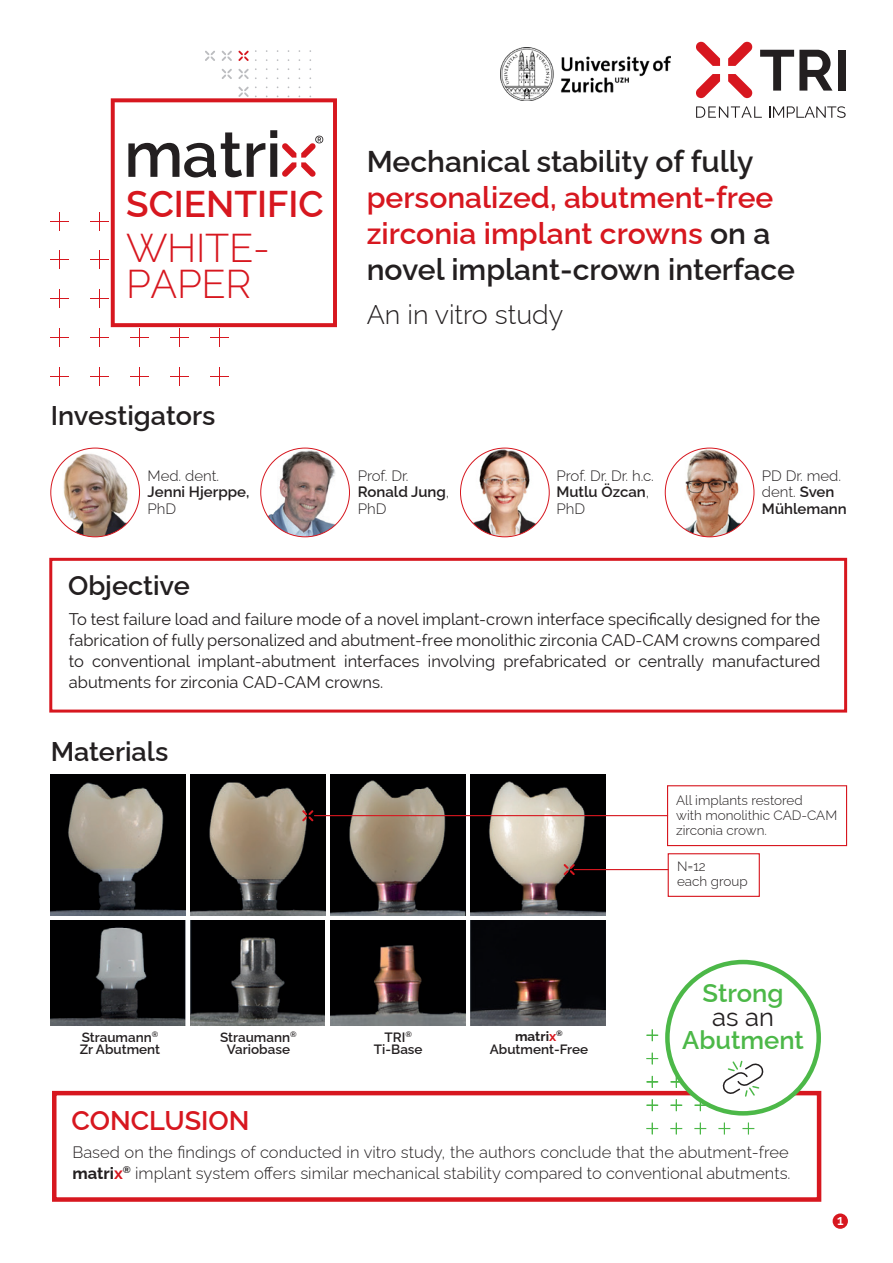
<style>
.page{position:relative;width:893px;height:1263px;background:#fff}
.page>*{position:absolute;margin:0;border:0;box-sizing:border-box;transform-origin:0 0}
.t1{font:300 40.2px/36.9px "Raleway";letter-spacing:-.01em;color:#d7171f}
.t2{font:600 37.2px "Raleway";color:#d7171f}
.t3{font:600 30px/36px "Raleway";color:#d7171f}
.t4{font:600 30px "Raleway";color:#231f20}
.t5{font:600 27px "Raleway";color:#231f20}
.t6{font:300 27px "Raleway";color:#231f20}
.t7{font:600 27px "Raleway";color:#d7171f}
.t8{font:600 25.65px "Raleway";color:#4cb848}
.t9{font:25.65px "Raleway";color:#231f20}
.t10{font:16.5px/21px "Raleway";color:#231f20;text-align:justify}
.t11{font:300 16.5px/21px "Raleway";color:#231f20}
.t12{font:300 15px/16.5px "Raleway";color:#231f20}
.t13{font:600 15px "Raleway";color:#231f20}
.t14{font:600 13.8px "Raleway";color:#fff}
.t15{font:600 13.5px/12.8px "Raleway";color:#231f20;text-align:center}
.t16{font:300 13.5px/15px "Raleway";color:#231f20}
.s1{color:#231f20}
.s2{font-weight:600}
.s3{font-weight:700}
.s4{font-weight:700;color:#d7171f}
</style>
<div class="page">
<svg style="left:760px;top:50px;width:72px;height:41px"></svg>
<div style="left:838px;top:50px;width:8px;height:41px;background:#231f20"></div>
<svg style="left:696px;top:106px;width:66px;height:12px"></svg>
<svg style="left:769px;top:106px;width:77px;height:12px"></svg>
<svg style="left:728px;top:41px;width:25px;height:25px"></svg>
<svg style="left:696px;top:41px;width:24px;height:25px"></svg>
<svg style="left:728px;top:74px;width:25px;height:24px"></svg>
<svg style="left:696px;top:74px;width:24px;height:24px"></svg>
<svg style="left:51px;top:367px;width:18px;height:18px"></svg>
<svg style="left:91px;top:367px;width:18px;height:18px"></svg>
<svg style="left:131px;top:367px;width:18px;height:18px"></svg>
<svg style="left:171px;top:367px;width:18px;height:18px"></svg>
<svg style="left:211px;top:367px;width:18px;height:18px"></svg>
<svg style="left:51px;top:328px;width:18px;height:19px"></svg>
<svg style="left:91px;top:328px;width:18px;height:19px"></svg>
<svg style="left:131px;top:328px;width:18px;height:19px"></svg>
<svg style="left:171px;top:328px;width:18px;height:19px"></svg>
<svg style="left:211px;top:328px;width:18px;height:19px"></svg>
<svg style="left:51px;top:289px;width:18px;height:19px"></svg>
<svg style="left:91px;top:289px;width:18px;height:19px"></svg>
<svg style="left:51px;top:251px;width:18px;height:18px"></svg>
<svg style="left:91px;top:251px;width:18px;height:18px"></svg>
<svg style="left:51px;top:212px;width:18px;height:18px"></svg>
<svg style="left:90px;top:212px;width:19px;height:19px"></svg>
<svg style="left:238px;top:51px;width:11px;height:10px"></svg>
<svg style="left:222px;top:51px;width:10px;height:10px"></svg>
<svg style="left:205px;top:51px;width:10px;height:10px"></svg>
<svg style="left:238px;top:69px;width:11px;height:10px"></svg>
<svg style="left:238px;top:87px;width:11px;height:10px"></svg>
<svg style="left:222px;top:69px;width:10px;height:10px"></svg>
<svg style="left:111px;top:98px;width:226px;height:229px"></svg>
<svg style="left:128px;top:130px;width:195px;height:47px"></svg>
<img style="left:51px;top:920px;width:135px;height:105px">
<img style="left:190px;top:920px;width:135px;height:105px">
<img style="left:331px;top:920px;width:135px;height:105px">
<img style="left:470px;top:920px;width:135px;height:105px">
<img style="left:51px;top:774px;width:135px;height:142px">
<img style="left:191px;top:774px;width:134px;height:142px">
<img style="left:331px;top:774px;width:134px;height:142px">
<img style="left:470px;top:774px;width:135px;height:142px">
<svg style="left:302px;top:810px;width:11px;height:11px"></svg>
<hr style="left:314px;top:815px;width:354px;height:1px;background:#d7171f">
<div style="left:667px;top:785px;width:180px;height:61px;border:1px solid #d7171f"></div>
<svg style="left:564px;top:864px;width:11px;height:11px"></svg>
<hr style="left:574px;top:869px;width:94px;height:1px;background:#d7171f">
<div style="left:668px;top:853px;width:92px;height:44px;border:1px solid #d7171f"></div>
<img style="left:500px;top:47px;width:171px;height:54px">
<div style="left:49px;top:558px;width:798px;height:154px;border:3px solid #d7171f"></div>
<img style="left:261px;top:448px;width:88px;height:89px;border-radius:44px">
<img style="left:460px;top:448px;width:89px;height:89px;border-radius:44px">
<img style="left:680px;top:448px;width:62px;height:89px">
<img style="left:51px;top:448px;width:89px;height:89px;border-radius:44px">
<div style="left:833px;top:1213px;width:15px;height:16px;background:#d7171f;border-radius:50%"></div>
<div style="left:52px;top:1091px;width:769px;height:111px;border:4px solid #d7171f"></div>
<svg style="left:646px;top:1122px;width:12px;height:12px"></svg>
<svg style="left:670px;top:1122px;width:12px;height:12px"></svg>
<svg style="left:694px;top:1122px;width:12px;height:12px"></svg>
<svg style="left:718px;top:1122px;width:12px;height:12px"></svg>
<svg style="left:743px;top:1122px;width:11px;height:12px"></svg>
<svg style="left:646px;top:1099px;width:12px;height:12px"></svg>
<svg style="left:670px;top:1099px;width:12px;height:12px"></svg>
<svg style="left:694px;top:1099px;width:12px;height:12px"></svg>
<svg style="left:646px;top:1076px;width:12px;height:12px"></svg>
<svg style="left:670px;top:1076px;width:12px;height:12px"></svg>
<svg style="left:646px;top:1053px;width:12px;height:11px"></svg>
<svg style="left:646px;top:1029px;width:12px;height:12px"></svg>
<div style="left:667px;top:962px;width:152px;height:151px;background:#fff;border-radius:50%"></div>
<div style="left:665px;top:960px;width:156px;height:155px;border:4px solid #4cb848;border-radius:50%"></div>
<svg style="left:718px;top:1060px;width:46px;height:51px"></svg>
<h2 class="t2" style="left:126px;top:174px;width:199px">SCIENTIFIC</h2>
<h1 class="t1" style="left:126px;top:224px;width:145px">WHITE-<br>PAPER</h1>
<h3 class="t5" style="left:51px;top:394px;width:166px">Investigators</h3>
<p class="t12" style="left:148px;top:465px;width:73px">Med. dent.</p>
<p class="t13" style="left:148px;top:480px;width:103px">Jenni Hjerppe,</p>
<p class="t12" style="left:148px;top:498px;width:30px">PhD</p>
<h3 class="t5" style="left:68px;top:563px;width:123px">Objective</h3>
<h3 class="t4" style="left:367px;top:138px;width:388px">Mechanical stability of fully</h3>
<h3 class="t3" style="left:367px;top:176px;width:430px">personalized, abutment-free zirconia implant crowns <span class="s1">on a novel implant-crown interface</span></h3>
<h3 class="t6" style="left:367px;top:293px;width:198px">An in vitro study</h3>
<p class="t12" style="left:358px;top:465px;width:93px">Prof. Dr.<br><span class="s2">Ronald Jung</span>,<br>PhD</p>
<p class="t12" style="left:556px;top:465px;width:99px">Prof. Dr. Dr. h.c.<br><span class="s2">Mutlu Özcan</span>,<br>PhD</p>
<p class="t12" style="left:762px;top:465px;width:86px">PD Dr. med. dent. <span class="s2">Sven<br>Mühlemann</span></p>
<p class="t10" style="left:69px;top:609px;width:753px">To test failure load and failure mode of a novel implant-crown interface specifically designed for the fabrication of fully personalized and abutment-free monolithic zirconia CAD-CAM crowns compared to conventional implant-abutment interfaces involving prefabricated or centrally manufactured abutments for zirconia CAD-CAM crowns.</p>
<h3 class="t5" style="left:51px;top:730px;width:119px">Materials</h3>
<p class="t15" style="left:80px;top:1029px;width:82px;text-align:left">Straumann<sup>®<br></sup>Zr Abutment</p>
<p class="t15" style="left:220px;top:1029px;width:78px">Straumann<sup>®<br></sup>Variobase</p>
<p class="t15" style="left:374px;top:1029px;width:50px">TRI<sup>®<br></sup>Ti-Base</p>
<p class="t15" style="left:490px;top:1028px;width:100px"><span class="s3">matri</span><span class="s4">x</span><sup>®<br></sup>Abutment-Free</p>
<h3 class="t7" style="left:72px;top:1099px;width:180px">CONCLUSION</h3>
<p class="t16" style="left:676px;top:792px;width:163px">All implants restored<br>with monolithic CAD-CAM zirconia crown.</p>
<p class="t16" style="left:677px;top:858px;width:72px">N=12<br>each group</p>
<h3 class="t8" style="left:703px;top:973px;width:82px">Strong</h3>
<h3 class="t9" style="left:712px;top:1002px;width:63px">as an</h3>
<h3 class="t8" style="left:682px;top:1020px;width:123px">Abutment</h3>
<p class="t11" style="left:72px;top:1139px;width:719px">Based on the findings of conducted in vitro study, the authors conclude that the abutment-free <span class="s3">matri</span><span class="s4">x</span><sup>®</sup> implant system offers similar mechanical stability compared to conventional abutments.</p>
<p class="t14" style="left:837px;top:1209px;width:8px">1</p>
</div>
